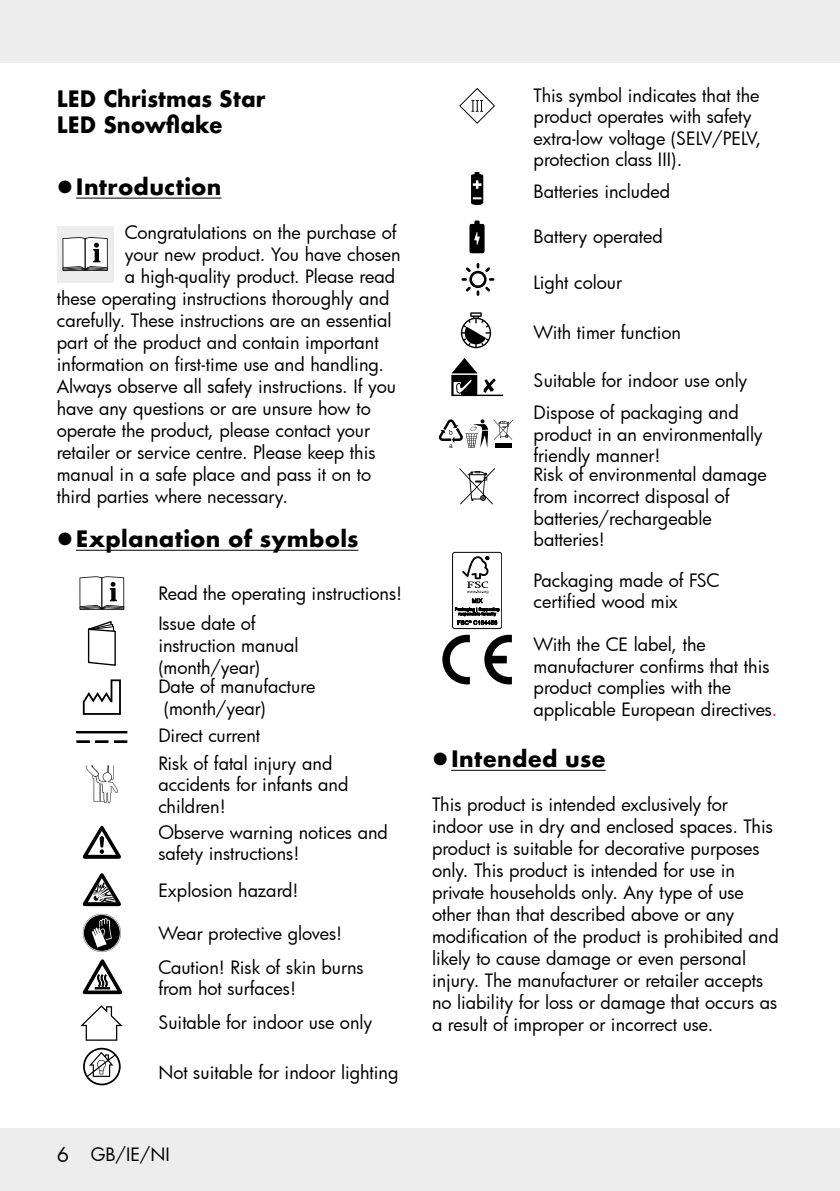
<style>
.page{position:relative;width:840px;height:1191px;background:#fff}
.page>*{position:absolute;margin:0;border:0;box-sizing:border-box;transform-origin:0 0}
.t1{font:700 22px "Futura";letter-spacing:.01em;color:#000}
.t2{font:700 22px/26.4px "Futura";letter-spacing:.01em;color:#000;scale:.95 1}
.t3{font:18px/21.6px "Futura";color:#000}
.s1{font-size:20px}
.s2{color:#e6007e}
</style>
<div class="page">
<div style="left:0;top:0;width:839px;height:62px;background:#ededed"></div>
<hr style="left:839px;top:0;width:1px;height:62px;background:#ededed">
<div style="left:0;top:1128px;width:839px;height:63px;background:#ededed"></div>
<hr style="left:839px;top:1128px;width:1px;height:63px;background:#ededed">
<hr style="left:76px;top:198px;width:145px;height:1px;background:#000">
<hr style="left:76px;top:550px;width:282px;height:1px;background:#000">
<div style="left:57px;top:226px;width:56px;height:57px;background:#ededed"></div>
<svg style="left:62px;top:237px;width:46px;height:34px;background:#c6c6c6"></svg>
<svg style="left:79px;top:576px;width:45px;height:34px"></svg>
<svg style="left:87px;top:621px;width:29px;height:45px"></svg>
<svg style="left:83px;top:679px;width:38px;height:36px"></svg>
<svg style="left:96px;top:740px;width:12px;height:2px"></svg>
<svg style="left:77px;top:740px;width:12px;height:2px"></svg>
<svg style="left:114px;top:740px;width:13px;height:2px"></svg>
<div style="left:77px;top:731px;width:50px;height:2px;border:1px solid #000"></div>
<svg style="left:86px;top:765px;width:32px;height:38px"></svg>
<svg style="left:83px;top:826px;width:38px;height:32px"></svg>
<svg style="left:83px;top:873px;width:38px;height:33px"></svg>
<svg style="left:83px;top:914px;width:38px;height:38px"></svg>
<svg style="left:82px;top:959px;width:40px;height:35px"></svg>
<svg style="left:81px;top:1005px;width:42px;height:35px"></svg>
<svg style="left:83px;top:1047px;width:38px;height:38px"></svg>
<hr style="left:451px;top:770px;width:154px;height:1px;background:#000">
<svg style="left:459px;top:88px;width:36px;height:36px"></svg>
<svg style="left:471px;top:172px;width:12px;height:33px"></svg>
<svg style="left:469px;top:220px;width:15px;height:33px"></svg>
<svg style="left:461px;top:263px;width:33px;height:33px"></svg>
<svg style="left:460px;top:312px;width:31px;height:36px"></svg>
<svg style="left:451px;top:358px;width:52px;height:38px"></svg>
<svg style="left:438px;top:419px;width:75px;height:29px"></svg>
<hr style="left:495px;top:444px;width:16px;height:4px;background:#000">
<svg style="left:459px;top:468px;width:35px;height:36px"></svg>
<div style="left:452px;top:552px;width:49px;height:77px;border:1px solid #000;border-radius:2px"></div>
<svg style="left:455px;top:556px;width:44px;height:69px"></svg>
<svg style="left:442px;top:635px;width:27px;height:49px"></svg>
<svg style="left:484px;top:635px;width:27px;height:49px"></svg>
<p class="t2" style="left:57px;top:86px;width:221px">LED Christmas Star<br>LED Snowflake</p>
<p class="t1" style="left:76px;top:171px;width:147px">Introduction</p>
<p class="t3" style="left:125px;top:221px;width:273px">Congratulations on the purchase of</p>
<p class="t3" style="left:125px;top:243px;width:277px">your new product. You have chosen</p>
<p class="t3" style="left:125px;top:265px;width:272px">a high-quality product. Please read</p>
<p class="t3" style="left:57px;top:287px;width:334px">these operating instructions thoroughly and</p>
<p class="t3" style="left:57px;top:309px;width:336px">carefully. These instructions are an essential</p>
<p class="t3" style="left:57px;top:331px;width:323px">part of the product and contain important</p>
<p class="t3" style="left:57px;top:353px;width:328px">information on first-time use and handling.</p>
<p class="t3" style="left:57px;top:375px;width:340px">Always observe all safety instructions. If you</p>
<p class="t3" style="left:57px;top:397px;width:315px">have any questions or are unsure how to</p>
<p class="t3" style="left:57px;top:419px;width:315px">operate the product, please contact your</p>
<p class="t3" style="left:57px;top:441px;width:320px">retailer or service centre. Please keep this</p>
<p class="t3" style="left:57px;top:463px;width:316px">manual in a safe place and pass it on to</p>
<p class="t3" style="left:57px;top:485px;width:229px">third parties where necessary.</p>
<p class="t1" style="left:76px;top:523px;width:284px">Explanation of symbols</p>
<p class="t3" style="left:158px;top:578px;width:245px;line-height:30.4px">Read the operating instructions!<br>Issue date of</p>
<p class="t3" style="left:158px;top:634px;width:142px">instruction manual (month/year)</p>
<p class="t3" style="left:164px;top:675px;width:153px;text-indent:-6px">Date of manufacture (month/year)</p>
<p class="t3" style="left:158px;top:721px;width:175px;line-height:27.2px">Direct current<br>Risk of fatal injury and</p>
<p class="t3" style="left:158px;top:773px;width:191px">accidents for infants and children!</p>
<p class="t3" style="left:158px;top:820px;width:231px">Observe warning notices and safety instructions!</p>
<p class="t3" style="left:158px;top:879px;width:142px">Explosion hazard!</p>
<p class="t3" style="left:158px;top:916px;width:207px;line-height:33.8px">Wear protective gloves!<br>Caution! Risk of skin burns</p>
<p class="t3" style="left:158px;top:971px;width:215px;line-height:33.8px">from hot surfaces!<br>Suitable for indoor use only</p>
<p class="t3" style="left:158px;top:1061px;width:241px">Not suitable for indoor lighting</p>
<p class="t3" style="left:57px;top:1143px;width:114px"><span class="s1">6</span> GB/IE/NI</p>
<p class="t3" style="left:533px;top:84px;width:229px">This symbol indicates that the product operates with safety extra-low voltage (SELV/PELV, protection class III).</p>
<p class="t3" style="left:533px;top:180px;width:138px">Batteries included</p>
<p class="t3" style="left:533px;top:225px;width:131px">Battery operated</p>
<p class="t3" style="left:533px;top:271px;width:90px">Light colour</p>
<p class="t3" style="left:533px;top:321px;width:149px">With timer function</p>
<p class="t3" style="left:533px;top:364px;width:215px;line-height:32px">Suitable for indoor use only<br>Dispose of packaging and</p>
<p class="t3" style="left:533px;top:423px;width:230px">product in an environmentally friendly manner!</p>
<p class="t3" style="left:533px;top:464px;width:235px">Risk of environmental damage from incorrect disposal of batteries/rechargeable batteries!</p>
<p class="t3" style="left:533px;top:569px;width:187px">Packaging made of FSC certified wood mix</p>
<p class="t3" style="left:533px;top:633px;width:242px">With the CE label, the manufacturer confirms that this product complies with the applicable European directives<span class="s2">.</span></p>
<p class="t1" style="left:451px;top:743px;width:156px">Intended use</p>
<p class="t3" style="left:432px;top:793px;width:348px">This product is intended exclusively for indoor use in dry and enclosed spaces. This product is suitable for decorative purposes only. This product is intended for use in private households only. Any type of use other than that described above or any modification of the product is prohibited and likely to cause damage or even personal injury. The manufacturer or retailer accepts no liability for loss or damage that occurs as a result of improper or incorrect use.</p>
</div>
